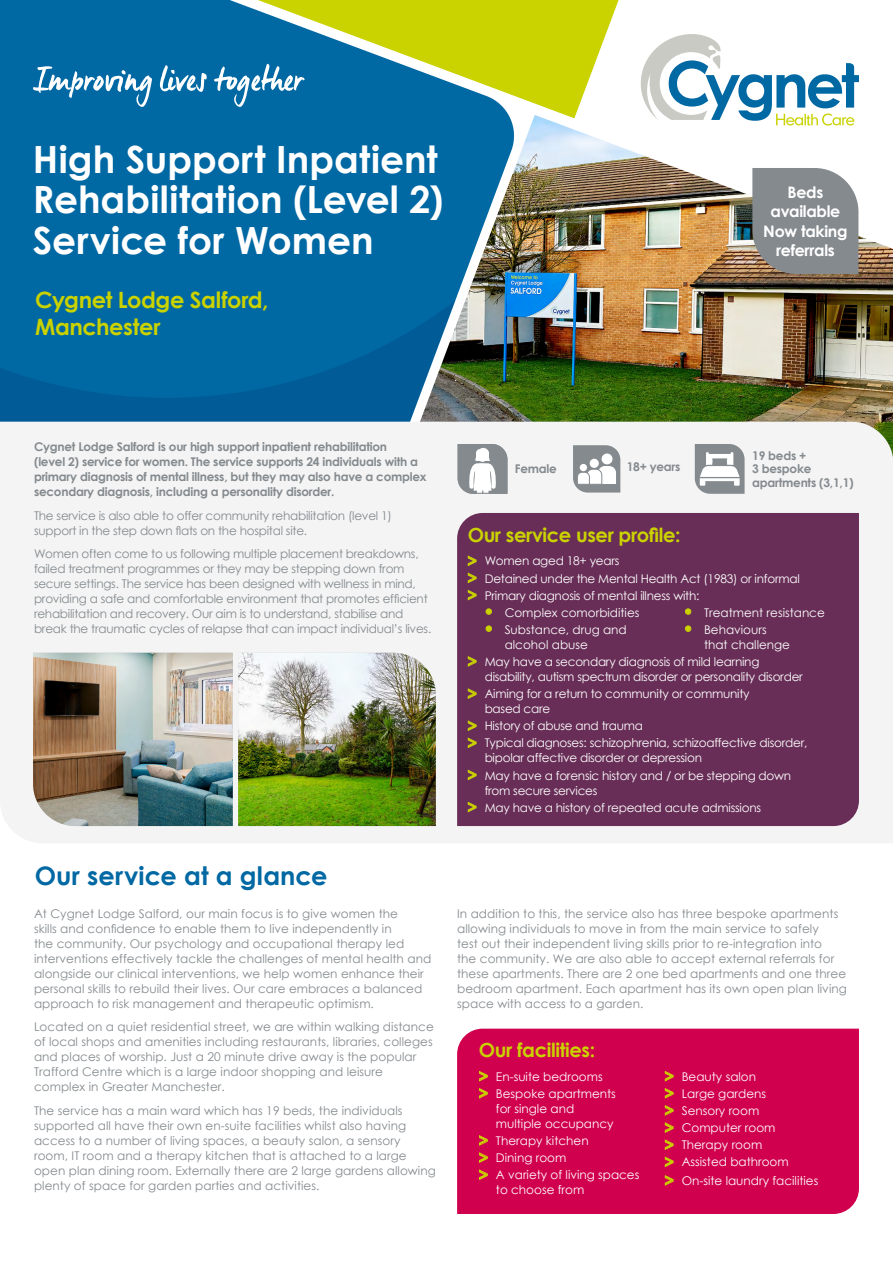
<style>
.page{position:relative;width:893px;height:1263px;background:#fff}
.page>*{position:absolute;margin:0;border:0;box-sizing:border-box;transform-origin:0 0}
.t1{font:700 37.5px/40.5px "Century Gothic";color:#fff}
.t2{font:700 25.5px "Century Gothic";letter-spacing:.005em;color:#0068a3}
.t3{font:700 22.5px/27px "Century Gothic";letter-spacing:-.02em;color:#cad200}
.t4{font:700 19.5px "Century Gothic";letter-spacing:-.02em;color:#cad200}
.t5{font:700 15.9px/19.4px "Century Gothic";letter-spacing:-.02em;color:#fff;text-align:center}
.t6{font:12px/15px "Century Gothic";letter-spacing:.005em;color:#848a8e}
.t7{font:12px/17.1px "Century Gothic";letter-spacing:-.02em;color:#fff}
.t8{font:12px/15px "Century Gothic";letter-spacing:-.02em;color:#848a8e}
.t9{font:12px/17.1px "Century Gothic";color:#fff}
.t10{font:700 12px/15px "Century Gothic";letter-spacing:-.02em;color:#848a8e}
.s1{font-family:"Avant Garde ITC";font-weight:600;font-size:18px;color:#cad200}
.s2{font-weight:700;font-size:18px;color:#cad200}
</style>
<div class="page">
<div style="left:0;top:0;width:392px;height:184px;background:#0068a3"></div>
<img style="left:392px;top:118px;width:501px;height:304px">
<svg style="left:0;top:184px;width:456px;height:238px;background:#0467a0"></svg>
<svg style="left:638px;top:34px;width:221px;height:92px"></svg>
<svg style="left:192px;top:0;width:487px;height:118px"></svg>
<div style="left:0;top:422px;width:893px;height:421px;background:#f4f4f4"></div>
<div style="left:457px;top:513px;width:402px;height:313px;background:#682e57"></div>
<svg style="left:458px;top:444px;width:49px;height:50px"></svg>
<svg style="left:695px;top:444px;width:50px;height:50px"></svg>
<svg style="left:573px;top:445px;width:47px;height:48px"></svg>
<div style="left:580px;top:464px;width:7px;height:7px;background:#fff;border-radius:50%"></div>
<div style="left:457px;top:1029px;width:402px;height:185px;background:#d0004e"></div>
<svg style="left:752px;top:168px;width:106px;height:106px;background:#898d8f"></svg>
<img style="left:233px;top:653px;width:203px;height:173px">
<img style="left:33px;top:653px;width:200px;height:173px">
<svg style="left:33px;top:66px;width:119px;height:41px"></svg>
<svg style="left:160px;top:65px;width:47px;height:27px"></svg>
<svg style="left:214px;top:64px;width:91px;height:43px;background:#3788b6"></svg>
<h1 class="t1" style="left:33px;top:137px;width:412px">High Support Inpatient<br>Rehabilitation (Level 2)<br>Service for Women</h1>
<h3 class="t3" style="left:35px;top:286px;width:235px">Cygnet Lodge Salford,<br>Manchester</h3>
<h3 class="t5" style="left:763px;top:182px;width:86px">Beds available<br>Now taking referrals</h3>
<p class="t10" style="left:34px;top:439px;width:394px">Cygnet Lodge Salford is our high support inpatient rehabilitation<br>(level 2) service for women. The service supports 24 individuals with a primary diagnosis of mental illness, but they may also have a complex secondary diagnosis, including a personality disorder.</p>
<p class="t8" style="left:34px;top:508px;width:359px">The service is also able to offer community rehabilitation (level 1) support in the step down flats on the hospital site.</p>
<p class="t8" style="left:34px;top:546px;width:399px">Women often come to us following multiple placement breakdowns, failed treatment programmes or they may be stepping down from secure settings. The service has been designed with wellness in mind, providing a safe and comfortable environment that promotes efficient rehabilitation and recovery. Our aim is to understand, stabilise and break the traumatic cycles of relapse that can impact individual’s lives.</p>
<h2 class="t2" style="left:35px;top:856px;width:294px">Our service at a glance</h2>
<p class="t6" style="left:34px;top:905px;width:399px">At Cygnet Lodge Salford, our main focus is to give women the<br>skills and confidence to enable them to live independently in<br>the community. Our psychology and occupational therapy led interventions effectively tackle the challenges of mental health and alongside our clinical interventions, we help women enhance their personal skills to rebuild their lives. Our care embraces a balanced approach to risk management and therapeutic optimism.</p>
<p class="t6" style="left:34px;top:1019px;width:401px">Located on a quiet residential street, we are within walking distance of local shops and amenities including restaurants, libraries, colleges and places of worship. Just a 20 minute drive away is the popular Trafford Centre which is a large indoor shopping and leisure complex in Greater Manchester.</p>
<p class="t6" style="left:34px;top:1102px;width:403px">The service has a main ward which has 19 beds, the individuals supported all have their own en-suite facilities whilst also having access to a number of living spaces, a beauty salon, a sensory room, IT room and a therapy kitchen that is attached to a large open plan dining room. Externally there are 2 large gardens allowing plenty of space for garden parties and activities.</p>
<p class="t10" style="left:515px;top:461px;width:43px">Female</p>
<p class="t10" style="left:627px;top:459px;width:55px">18+ years</p>
<p class="t10" style="left:752px;top:448px;width:103px;line-height:13.5px">19 beds +<br>3 bespoke apartments (3,1,1)</p>
<h3 class="t4" style="left:468px;top:520px;width:214px">Our service user profile:</h3>
<p class="t7" style="left:468px;top:552px;width:334px"><span class="s1">&gt;</span> Women aged 18+ years<br><span class="s1">&gt;</span> Detained under the Mental Health Act (1983) or informal <span class="s1">&gt;</span> Primary diagnosis of mental illness with:</p>
<p class="t9" style="left:483px;top:604px;width:158px"><span class="s2">•</span> Complex comorbidities</p>
<p class="t9" style="left:505px;top:622px;width:124px;line-height:15px;text-indent:-21px"><span class="s2">•</span> Substance, drug and alcohol abuse</p>
<p class="t9" style="left:683px;top:604px;width:144px"><span class="s2">•</span> Treatment resistance</p>
<p class="t9" style="left:704px;top:622px;width:88px;line-height:15px;text-indent:-21px"><span class="s2">•</span> Behaviours that challenge</p>
<p class="t7" style="left:485px;top:654px;width:320px;line-height:15px;text-indent:-17px"><span class="s1">&gt;</span> May have a secondary diagnosis of mild learning disability, autism spectrum disorder or personality disorder</p>
<p class="t7" style="left:485px;top:686px;width:266px;line-height:15px;text-indent:-17px"><span class="s1">&gt;</span> Aiming for a return to community or community based care</p>
<p class="t7" style="left:468px;top:717px;width:341px"><span class="s1">&gt;</span> History of abuse and trauma<br><span class="s1">&gt;</span> Typical diagnoses: schizophrenia, schizoaffective disorder,</p>
<p class="t7" style="left:468px;top:749px;width:325px;text-indent:17px">bipolar affective disorder or depression<br><span class="s1">&gt;</span> May have a forensic history and / or be stepping down</p>
<p class="t7" style="left:468px;top:781px;width:295px;text-indent:17px">from secure services<br><span class="s1">&gt;</span> May have a history of repeated acute admissions</p>
<p class="t6" style="left:457px;top:905px;width:391px">In addition to this, the service also has three bespoke apartments allowing individuals to move in from the main service to safely<br>test out their independent living skills prior to re-integration into<br>the community. We are also able to accept external referrals for these apartments. There are 2 one bed apartments and one three bedroom apartment. Each apartment has its own open plan living space with access to a garden.</p>
<h3 class="t4" style="left:479px;top:1035px;width:118px">Our facilities:</h3>
<p class="t9" style="left:479px;top:1068px;width:138px"><span class="s1">&gt;</span> En-suite bedrooms<br><span class="s1">&gt;</span> Bespoke apartments</p>
<p class="t9" style="left:496px;top:1101px;width:119px;line-height:15px">for single and multiple occupancy</p>
<p class="t9" style="left:479px;top:1132px;width:162px"><span class="s1">&gt;</span> Therapy kitchen<br><span class="s1">&gt;</span> Dining room<br><span class="s1">&gt;</span> A variety of living spaces</p>
<p class="t9" style="left:496px;top:1181px;width:90px">to choose from</p>
<p class="t9" style="left:665px;top:1068px;width:126px"><span class="s1">&gt;</span> Beauty salon<br><span class="s1">&gt;</span> Large gardens<br><span class="s1">&gt;</span> Sensory room<br><span class="s1">&gt;</span> Computer room<br><span class="s1">&gt;</span> Therapy room<br><span class="s1">&gt;</span> Assisted bathroom</p>
<p class="t9" style="left:665px;top:1172px;width:155px"><span class="s1">&gt;</span> On-site laundry facilities</p>
</div>
